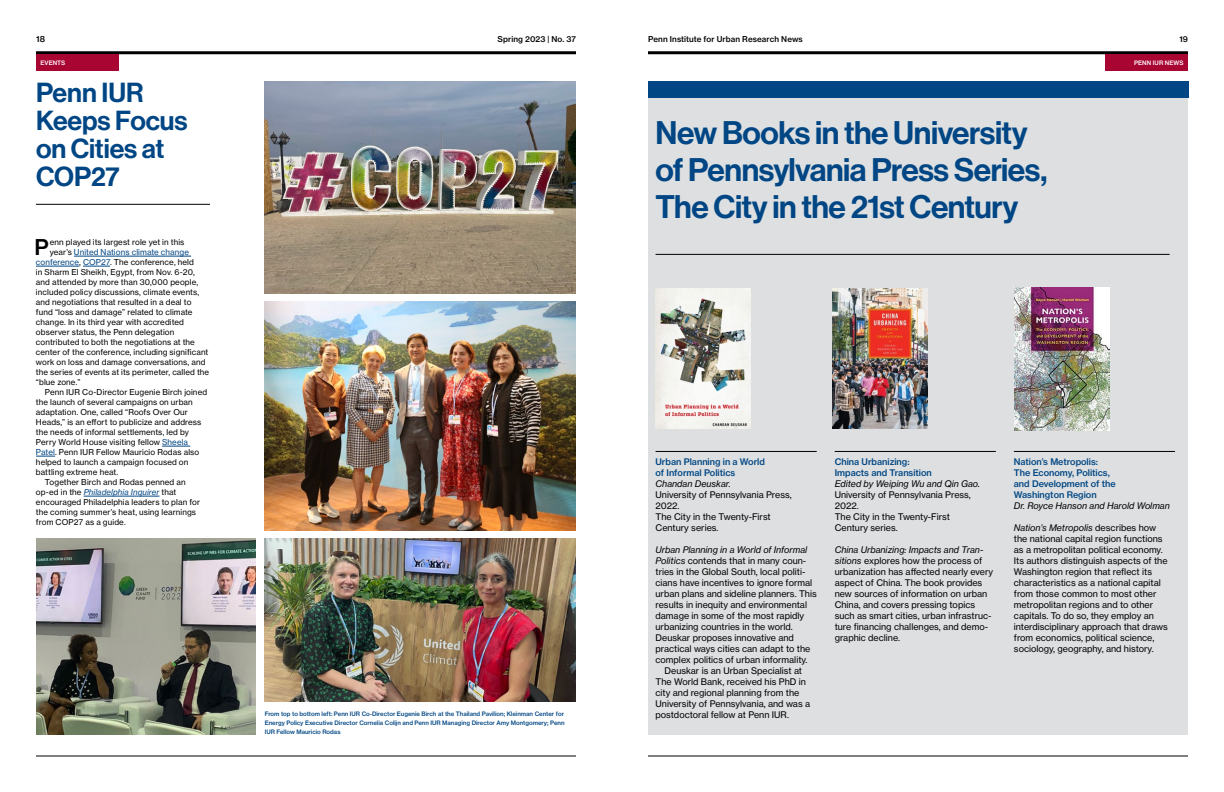
<style>
.page{position:relative;width:1224px;height:792px;background:#fff}
.page>*{position:absolute;margin:0;border:0;box-sizing:border-box;transform-origin:0 0}
.t1{font:32px/37px "N Haas Grotesk DS Pro 65 Md";letter-spacing:-.015em;color:#004684}
.t2{font:27px/28px "N Haas Grotesk DS Pro 65 Md";letter-spacing:-.005em;color:#004684}
.t3{font:21.4px "N Haas Grotesk TX Pro 65 Md";color:#000}
.t4{font:9px/11px "N Haas Grotesk TX Pro 55 Rg";color:#000}
.t5{font:9px "N Haas Grotesk TX Pro 56 It";color:#000}
.t6{font:9px/11px "N Haas Grotesk TX Pro 65 Md";color:#004684}
.t7{font:8px/10px "N Haas Grotesk TX Pro 55 Rg";letter-spacing:.015em;color:#000}
.t8{font:8px "N Haas Grotesk TX Pro 65 Md";letter-spacing:.015em;color:#000}
.t9{font:8px "N Haas Grotesk TX Pro 56 It";letter-spacing:.01em;color:#004684}
.t10{font:8px "N Haas Grotesk TX Pro 55 Rg";letter-spacing:.01em;color:#004684}
.t11{font:6px/9px "N Haas Grotesk TX Pro 65 Md";color:#004684;text-align:justify}
.t12{font:6px "N Haas Grotesk TX Pro 65 Md";letter-spacing:.01em;color:#fff}
.s1{color:#000}
.s2{color:#004684}
.s3{font-family:"N Haas Grotesk TX Pro 55 Rg";color:#000}
.s4{font-family:"N Haas Grotesk TX Pro 56 It"}
.s5{font-family:"N Haas Grotesk TX Pro 55 Rg"}
</style>
<div class="page">
<hr style="left:36px;top:51px;width:540px;height:3px;background:#000">
<hr style="left:648px;top:51px;width:540px;height:3px;background:#000">
<hr style="left:36px;top:756px;width:540px;height:1px;background:#000">
<hr style="left:648px;top:756px;width:540px;height:1px;background:#000">
<div style="left:648px;top:81px;width:540px;height:653px;background:#dddfe0"></div>
<hr style="left:656px;top:254px;width:514px;height:1px;background:#000">
<hr style="left:656px;top:451px;width:161px;height:1px;background:#000">
<hr style="left:835px;top:451px;width:161px;height:1px;background:#000">
<hr style="left:1014px;top:451px;width:161px;height:1px;background:#000">
<img style="left:656px;top:288px;width:95px;height:140px">
<img style="left:833px;top:288px;width:95px;height:140px">
<img style="left:1014px;top:288px;width:95px;height:143px">
<div style="left:1106px;top:54px;width:82px;height:17px;background:#a90533"></div>
<div style="left:648px;top:81px;width:541px;height:16px;background:#004684"></div>
<hr style="left:36px;top:204px;width:174px;height:1px;background:#000">
<hr style="left:74px;top:256px;width:117px;height:1px;background:#004684">
<hr style="left:36px;top:266px;width:43px;height:1px;background:#004684">
<svg style="left:83px;top:266px;width:27px;height:1px"></svg>
<svg style="left:162px;top:446px;width:28px;height:1px"></svg>
<svg style="left:36px;top:456px;width:19px;height:1px"></svg>
<hr style="left:84px;top:496px;width:75px;height:1px;background:#004684">
<img style="left:265px;top:539px;width:311px;height:163px">
<img style="left:265px;top:301px;width:311px;height:229px">
<img style="left:265px;top:81px;width:311px;height:213px">
<img style="left:36px;top:539px;width:220px;height:195px">
<div style="left:36px;top:54px;width:82px;height:17px;background:#a90533"></div>
<p class="t8" style="left:36px;top:34px;width:10px">18</p>
<p class="t8" style="left:497px;top:34px;width:80px">Spring 2023 | No. 37</p>
<p class="t8" style="left:648px;top:34px;width:156px">Penn Institute for Urban Research News</p>
<p class="t8" style="left:1179px;top:34px;width:10px">19</p>
<p class="t12" style="left:40px;top:59px;width:26px">EVENTS</p>
<h2 class="t2" style="left:36px;top:79px;width:153px">Penn IUR<br>Keeps Focus on Cities at<br>COP27</h2>
<h3 class="t3" style="left:34px;top:234px;width:16px">P</h3>
<p class="t7" style="left:50px;top:237px;width:136px">enn played its largest role yet in this</p>
<p class="t10" style="left:50px;top:247px;width:141px"><span class="s1">year’s</span> United Nations climate change</p>
<p class="t7" style="left:36px;top:257px;width:159px"><span class="s2">conference</span>, <span class="s2">COP27</span>. The conference, held</p>
<p class="t7" style="left:36px;top:267px;width:160px">in Sharm El Sheikh, Egypt, from Nov. 6-20,</p>
<p class="t7" style="left:36px;top:277px;width:164px">and attended by more than 30,000 people,</p>
<p class="t7" style="left:36px;top:287px;width:165px">included policy discussions, climate events,</p>
<p class="t7" style="left:36px;top:297px;width:157px">and negotiations that resulted in a deal to</p>
<p class="t7" style="left:36px;top:307px;width:158px">fund “loss and damage” related to climate</p>
<p class="t7" style="left:36px;top:317px;width:149px">change. In its third year with accredited</p>
<p class="t7" style="left:36px;top:327px;width:140px">observer status, the Penn delegation</p>
<p class="t7" style="left:36px;top:337px;width:160px">contributed to both the negotiations at the</p>
<p class="t7" style="left:36px;top:347px;width:174px">center of the conference, including significant</p>
<p class="t7" style="left:36px;top:357px;width:171px">work on loss and damage conversations, and</p>
<p class="t7" style="left:36px;top:367px;width:175px">the series of events at its perimeter, called the</p>
<p class="t7" style="left:36px;top:377px;width:46px">“blue zone.”</p>
<p class="t7" style="left:45px;top:387px;width:164px">Penn IUR Co-Director Eugenie Birch joined</p>
<p class="t7" style="left:36px;top:397px;width:158px">the launch of several campaigns on urban</p>
<p class="t7" style="left:36px;top:407px;width:153px">adaptation. One, called “Roofs Over Our</p>
<p class="t7" style="left:36px;top:417px;width:167px">Heads,” is an effort to publicize and address</p>
<p class="t7" style="left:36px;top:427px;width:155px">the needs of informal settlements, led by</p>
<p class="t7" style="left:36px;top:437px;width:154px">Perry World House visiting fellow <span class="s2">Sheela</span></p>
<p class="t7" style="left:36px;top:447px;width:165px"><span class="s2">Patel</span>. Penn IUR Fellow Mauricio Rodas also</p>
<p class="t7" style="left:36px;top:457px;width:154px">helped to launch a campaign focused on</p>
<p class="t7" style="left:36px;top:467px;width:84px">battling extreme heat.</p>
<p class="t7" style="left:45px;top:477px;width:142px">Together Birch and Rodas penned an</p>
<p class="t9" style="left:36px;top:488px;width:142px"><span class="s3">op-ed in the</span> Philadelphia Inquirer <span class="s3">that</span></p>
<p class="t7" style="left:36px;top:497px;width:166px">encouraged Philadelphia leaders to plan for the coming summer’s heat, using learnings from COP27 as a guide.</p>
<p class="t11" style="left:265px;top:710px;width:301px">From top to bottom left: Penn IUR Co-Director Eugenie Birch at the Thailand Pavilion; Kleinman Center for Energy Policy Executive Director Cornelia Colijn and Penn IUR Managing Director Amy Montgomery; Penn IUR Fellow Mauricio Rodas</p>
<h1 class="t1" style="left:656px;top:115px;width:393px">New Books in the University of Pennsylvania Press Series,<br>The City in the 21st Century</h1>
<p class="t12" style="left:1134px;top:59px;width:51px">PENN IUR NEWS</p>
<p class="t6" style="left:656px;top:456px;width:111px">Urban Planning in a World of Informal Politics</p>
<p class="t5" style="left:656px;top:478px;width:77px">Chandan Deuskar.</p>
<p class="t4" style="left:656px;top:489px;width:138px">University of Pennsylvania Press,<br>2022.<br>The City in the Twenty-First<br>Century series.</p>
<p class="t5" style="left:656px;top:544px;width:153px">Urban Planning in a World of Informal</p>
<p class="t4" style="left:656px;top:555px;width:152px"><span class="s4">Politics</span> contends that in many coun-</p>
<p class="t4" style="left:656px;top:566px;width:151px">tries in the Global South, local politi-</p>
<p class="t4" style="left:656px;top:577px;width:158px">cians have incentives to ignore formal</p>
<p class="t4" style="left:656px;top:588px;width:163px">urban plans and sideline planners. This</p>
<p class="t4" style="left:656px;top:599px;width:153px">results in inequity and environmental</p>
<p class="t4" style="left:656px;top:610px;width:150px">damage in some of the most rapidly</p>
<p class="t4" style="left:656px;top:621px;width:139px">urbanizing countries in the world.</p>
<p class="t4" style="left:656px;top:632px;width:140px">Deuskar proposes innovative and</p>
<p class="t4" style="left:656px;top:643px;width:156px">practical ways cities can adapt to the</p>
<p class="t4" style="left:656px;top:654px;width:154px">complex politics of urban informality.</p>
<p class="t4" style="left:665px;top:665px;width:139px">Deuskar is an Urban Specialist at</p>
<p class="t4" style="left:656px;top:676px;width:152px">The World Bank, received his PhD in</p>
<p class="t4" style="left:656px;top:687px;width:145px">city and regional planning from the</p>
<p class="t4" style="left:656px;top:698px;width:156px">University of Pennsylvania, and was a</p>
<p class="t4" style="left:656px;top:709px;width:135px">postdoctoral fellow at Penn IUR.</p>
<p class="t6" style="left:835px;top:456px;width:99px">China Urbanizing:<br>Impacts and Transition</p>
<p class="t5" style="left:835px;top:478px;width:147px">Edited by Weiping Wu and Qin Gao.</p>
<p class="t4" style="left:835px;top:489px;width:138px">University of Pennsylvania Press,<br>2022.<br>The City in the Twenty-First<br>Century series.</p>
<p class="t5" style="left:835px;top:544px;width:150px">China Urbanizing: Impacts and Tran-</p>
<p class="t4" style="left:835px;top:555px;width:160px"><span class="s4">sitions</span> explores how the process of urbanization has affected nearly every aspect of China. The book provides new sources of information on urban China, and covers pressing topics such as smart cities, urban infrastruc&shy;ture financing challenges, and demo&shy;graphic decline.</p>
<p class="t6" style="left:1014px;top:456px;width:103px">Nation’s Metropolis:<br>The Economy, Politics, and Development of the<br>Washington Region</p>
<p class="t5" style="left:1014px;top:500px;width:157px">Dr. Royce Hanson and Harold Wolman</p>
<p class="t5" style="left:1014px;top:522px;width:144px">Nation’s Metropolis <span class="s5">describes how</span></p>
<p class="t4" style="left:1014px;top:533px;width:155px">the national capital region functions as a metropolitan political economy.<br>Its authors distinguish aspects of the Washington region that reflect its characteristics as a national capital from those common to most other metropolitan regions and to other capitals. To do so, they employ an interdisciplinary approach that draws from economics, political science, sociology, geography, and history.</p>
</div>
